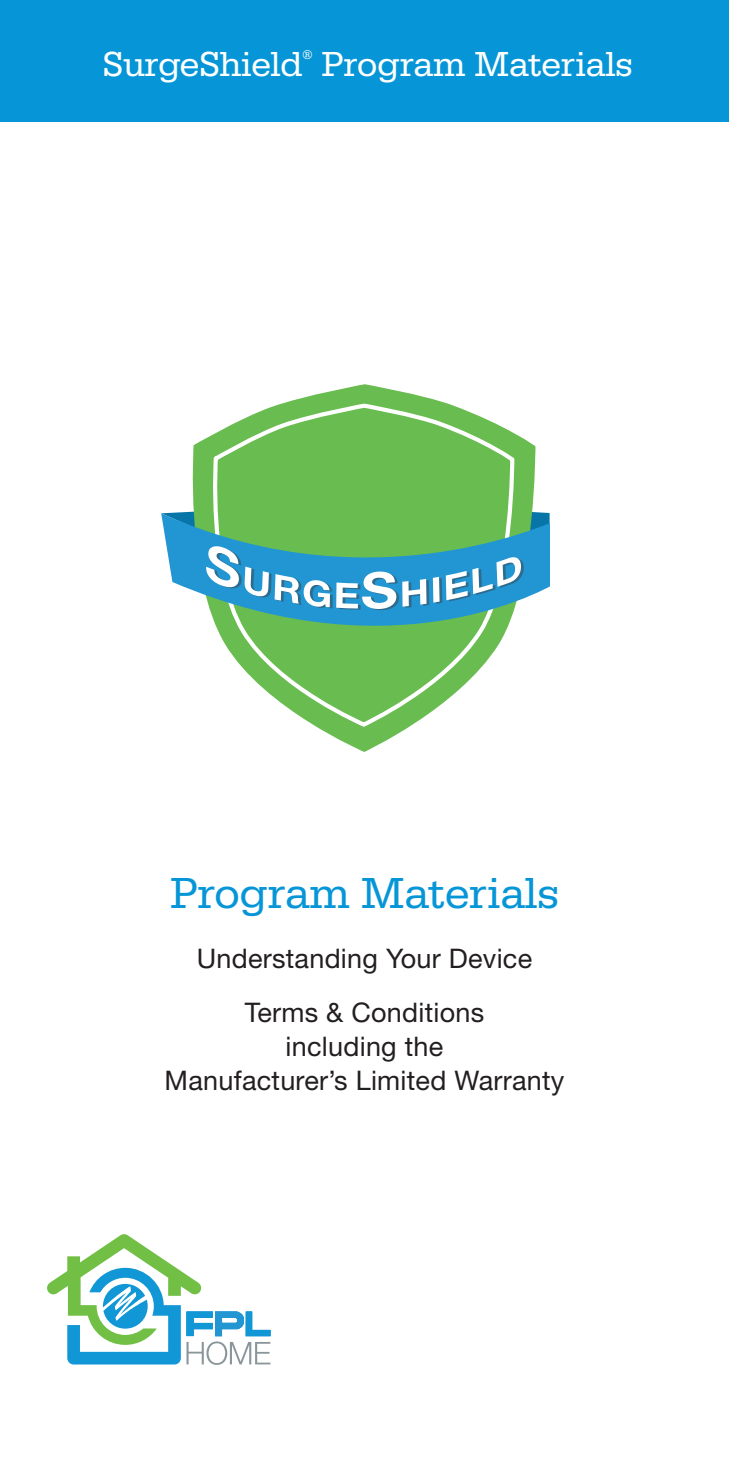
<style>
.page{position:relative;width:729px;height:1458px;background:#fff}
.page>*{position:absolute;margin:0;border:0;box-sizing:border-box;transform-origin:0 0}
.t1{font:45px "Serifa";color:#0696d7}
.t2{font:36px "Serifa";color:#fff}
.t3{font:27px/33.8px "Helvetica Neue";letter-spacing:.01em;color:#231f20;text-align:center}
.t4{font:13.05px "Serifa";color:#fff}
</style>
<div class="page">
<div style="left:0;top:0;width:729px;height:122px;background:#0696d7"></div>
<svg style="left:47px;top:1234px;width:223px;height:131px"></svg>
<svg style="left:192px;top:384px;width:344px;height:368px"></svg>
<svg style="left:203px;top:406px;width:312px;height:323px"></svg>
<svg style="left:192px;top:513px;width:344px;height:168px;fill:#69bc50"></svg>
<div style="left:436px;top:578px;width:6px;height:26px;background:#2d6c8f"></div>
<svg style="left:161px;top:507px;width:268px;height:103px"></svg>
<div style="left:433px;top:577px;width:7px;height:26px;background:#fff"></div>
<svg style="left:446px;top:507px;width:104px;height:94px;background:#55adae"></svg>
<p class="t2" style="left:103px;top:44px;width:201px">SurgeShield</p>
<p class="t4" style="left:303px;top:48px;width:12px">®</p>
<p class="t2" style="left:322px;top:44px;width:312px">Program Materials</p>
<p class="t1" style="left:170px;top:868px;width:390px">Program Materials</p>
<p class="t3" style="left:197px;top:942px;width:337px">Understanding Your Device</p>
<p class="t3" style="left:165px;top:996px;width:401px">Terms &amp; Conditions<br>including the<br>Manufacturer’s Limited Warranty</p>
</div>
